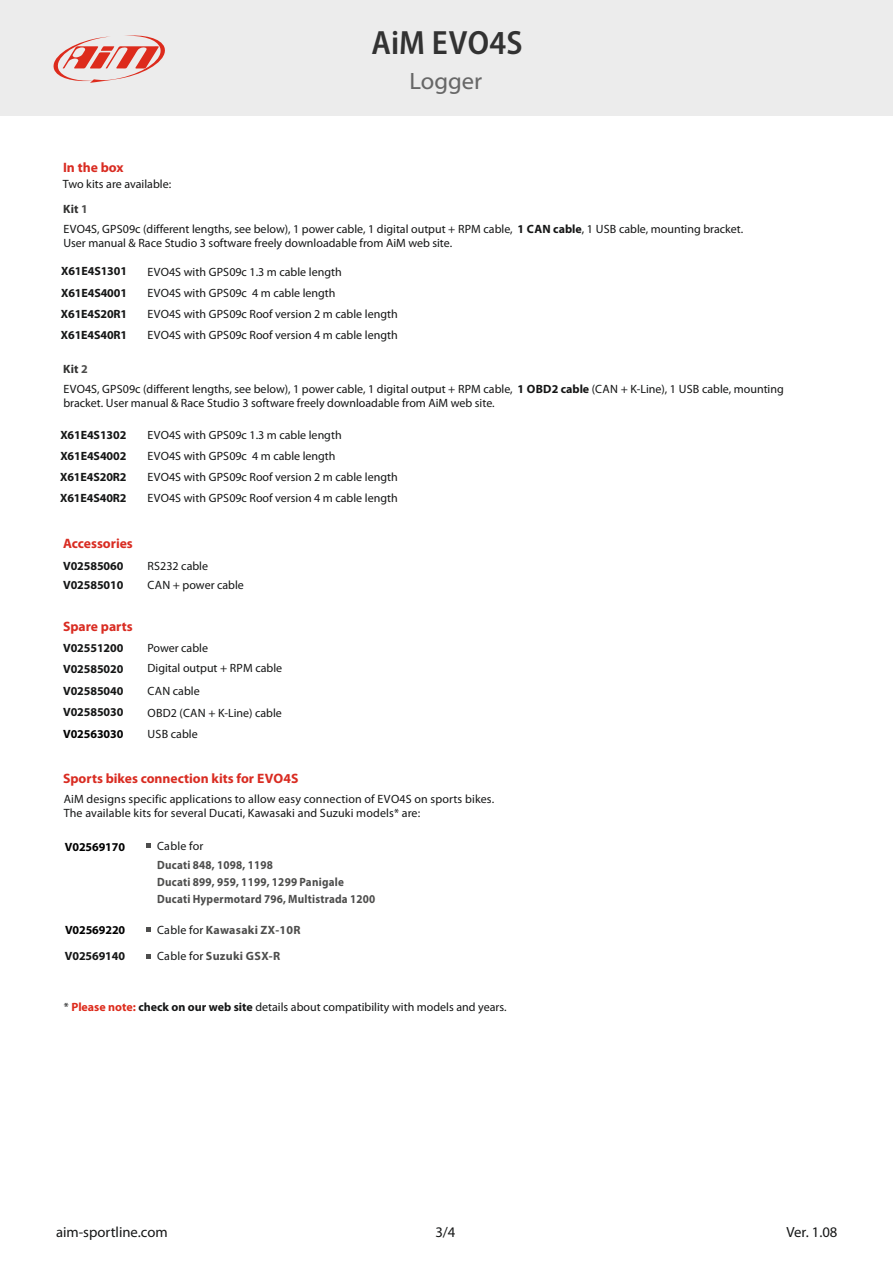
<style>
.page{position:relative;width:893px;height:1263px;background:#fff}
.page>*{position:absolute;margin:0;border:0;box-sizing:border-box;transform-origin:0 0}
.t1{font:600 semi-condensed 33.75px "Myriad Pro";letter-spacing:.005em;color:#323232}
.t2{font:23.7px "Myriad Web Pro";color:#676767}
.t3{font:14.7px "Myriad Pro";color:#151616}
.t4{font:700 13.65px "Myriad Pro";color:#d92c22}
.t5{font:12px/14.4px "Myriad Pro";color:#151616}
.t6{font:700 12px/21.5px "Myriad Pro";letter-spacing:-.01em;color:#151616}
.t7{font:700 12px/17.4px "Myriad Pro";letter-spacing:.02em;color:#4e4e4d;scale:.92 1}
.t8{font:700 12px "Myriad Pro";letter-spacing:.02em;color:#4e4e4d}
.t9{font:700 12px "Myriad Pro";letter-spacing:-.01em;color:#000}
.t10{font:700 12px "Myriad Pro";letter-spacing:.02em;color:#313130}
.t11{font:12px "Myriad Pro";letter-spacing:.02em;color:#151616}
.t12{font:11.85px "Myriad Pro";color:#151616}
.s1{color:#4e4e4d}
.s2{font-weight:700}
.s3{font-weight:400;color:#151616}
.s4{font-weight:700;color:#dd2b1c}
</style>
<div class="page">
<div style="left:0;top:0;width:892px;height:116px;background:#ececec"></div>
<svg style="left:53px;top:35px;width:112px;height:48px"></svg>
<svg style="left:147px;top:843px;width:4px;height:5px"></svg>
<svg style="left:147px;top:927px;width:4px;height:5px"></svg>
<svg style="left:147px;top:954px;width:4px;height:4px"></svg>
<p class="t4" style="left:63px;top:162px;width:62px">In the box</p>
<p class="t10" style="left:63px;top:204px;width:26px">Kit <span class="s1">1</span></p>
<p class="t5" style="left:63px;top:178px;width:110px">Two kits are available:</p>
<h1 class="t1" style="left:372px;top:28px;width:152px">AiM EVO4S</h1>
<h2 class="t2" style="left:409px;top:71px;width:74px">Logger</h2>
<p class="t5" style="left:63px;top:222px;width:681px">EVO4S, GPS09c (different lengths, see below), 1 power cable, 1 digital output + RPM cable, <span class="s2">1 CAN cable</span>, 1 USB cable, mounting bracket.<br>User manual &amp; Race Studio 3 software freely downloadable from AiM web site.</p>
<p class="t6" style="left:61px;top:262px;width:67px">X61E4S1301</p>
<p class="t5" style="left:148px;top:265px;width:196px">EVO4S with GPS09c 1.3 m cable length</p>
<p class="t6" style="left:61px;top:283px;width:67px">X61E4S4001</p>
<p class="t5" style="left:148px;top:287px;width:190px">EVO4S with GPS09c 4 m cable length</p>
<p class="t6" style="left:61px;top:304px;width:68px">X61E4S20R1</p>
<p class="t5" style="left:148px;top:308px;width:252px">EVO4S with GPS09c Roof version 2 m cable length</p>
<p class="t6" style="left:61px;top:325px;width:68px">X61E4S40R1</p>
<p class="t5" style="left:148px;top:329px;width:252px">EVO4S with GPS09c Roof version 4 m cable length</p>
<p class="t10" style="left:63px;top:364px;width:26px">Kit <span class="s1">2</span></p>
<p class="t5" style="left:63px;top:382px;width:722px">EVO4S, GPS09c (different lengths, see below), 1 power cable, 1 digital output + RPM cable, <span class="s2">1 OBD2 cable</span> (CAN + K-Line), 1 USB cable, mounting bracket. User manual &amp; Race Studio 3 software freely downloadable from AiM web site.</p>
<p class="t6" style="left:60px;top:425px;width:67px">X61E4S1302</p>
<p class="t12" style="left:148px;top:430px;width:196px">EVO4S with GPS09c 1.3 m cable length</p>
<p class="t6" style="left:60px;top:446px;width:67px">X61E4S4002</p>
<p class="t5" style="left:148px;top:450px;width:190px">EVO4S with GPS09c 4 m cable length</p>
<p class="t6" style="left:60px;top:467px;width:68px">X61E4S20R2</p>
<p class="t5" style="left:148px;top:471px;width:252px">EVO4S with GPS09c Roof version 2 m cable length</p>
<p class="t6" style="left:60px;top:488px;width:68px">X61E4S40R2</p>
<p class="t5" style="left:148px;top:492px;width:252px">EVO4S with GPS09c Roof version 4 m cable length</p>
<p class="t4" style="left:63px;top:538px;width:71px">Accessories</p>
<p class="t6" style="left:63px;top:556px;width:62px">V02585060</p>
<p class="t5" style="left:148px;top:560px;width:62px">RS232 cable</p>
<p class="t6" style="left:63px;top:575px;width:62px">V02585010</p>
<p class="t5" style="left:148px;top:579px;width:98px">CAN + power cable</p>
<p class="t4" style="left:63px;top:620px;width:71px">Spare parts</p>
<p class="t6" style="left:63px;top:638px;width:62px">V02551200</p>
<p class="t5" style="left:147px;top:642px;width:62px">Power cable</p>
<p class="t6" style="left:63px;top:660px;width:62px">V02585020</p>
<p class="t5" style="left:148px;top:662px;width:136px">Digital output + RPM cable</p>
<p class="t6" style="left:63px;top:681px;width:62px">V02585040<br>V02585030</p>
<p class="t9" style="left:63px;top:729px;width:62px">V02563030</p>
<p class="t5" style="left:148px;top:681px;width:136px;line-height:21.5px">CAN cable<br>OBD2 (CAN + K-Line) cable<br>USB cable</p>
<p class="t4" style="left:63px;top:773px;width:237px">Sports bikes connection kits for EVO4S</p>
<p class="t5" style="left:64px;top:792px;width:432px">AiM designs specific applications to allow easy connection of EVO4S on sports bikes.<br>The available kits for several Ducati, Kawasaki and Suzuki models* are:</p>
<p class="t9" style="left:65px;top:841px;width:62px">V02569170</p>
<p class="t9" style="left:65px;top:925px;width:62px">V02569220</p>
<p class="t6" style="left:65px;top:946px;width:62px">V02569140</p>
<p class="t11" style="left:157px;top:841px;width:48px">Cable for</p>
<p class="t7" style="left:157px;top:857px;width:239px">Ducati 848, 1098, 1198<br>Ducati 899, 959, 1199, 1299 Panigale<br>Ducati Hypermotard 796, Multistrada 1200</p>
<p class="t8" style="left:157px;top:925px;width:145px"><span class="s3">Cable for</span> Kawasaki ZX-10R</p>
<p class="t8" style="left:157px;top:951px;width:124px"><span class="s3">Cable for</span> Suzuki GSX-R</p>
<p class="t5" style="left:64px;top:1000px;width:444px">* <span class="s4">Please note:</span> <span class="s2">check on our web site</span> details about compatibility with models and years.</p>
<p class="t3" style="left:56px;top:1226px;width:113px">aim-sportline.com</p>
<p class="t3" style="left:435px;top:1226px;width:22px">3/4</p>
<p class="t3" style="left:787px;top:1226px;width:52px">Ver. 1.08</p>
</div>
